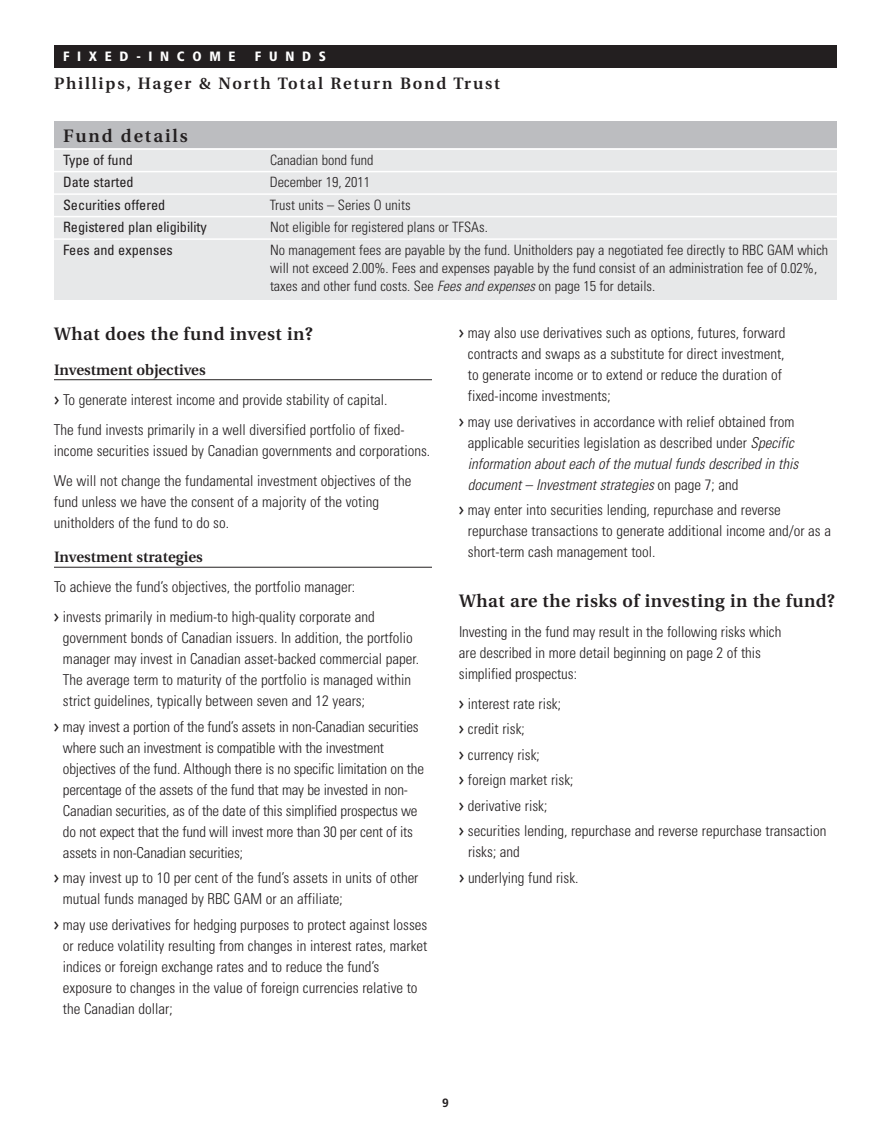
<style>
.page{position:relative;width:891px;height:1134px;background:#fff}
.page>*{position:absolute;margin:0;border:0;box-sizing:border-box;transform-origin:0 0}
.t1{font:600 18px "Utopia";letter-spacing:.025em;color:#231f20}
.t2{font:600 18px "Utopia";letter-spacing:.11em;color:#231f20}
.t3{font:600 16.5px "Utopia";letter-spacing:.11em;color:#231f20}
.t4{font:300 condensed 15px/21px "Univers LT Std";color:#231f20}
.t5{font:600 15px "Utopia";color:#231f20}
.t6{font:300 condensed 14.25px/18px "Univers LT Std";color:#231f20}
.t7{font:condensed 14.25px "Univers LT Std";color:#231f20}
.t8{font:900 condensed 13.5px "Frutiger";letter-spacing:.57em;color:#fff}
.t9{font:700 12px "Frutiger";color:#231f20}
.s1{font-style:italic}
.s2{font-family:"Meta Book LF";font-weight:400;font-stretch:normal}
</style>
<div class="page">
<div style="left:54px;top:45px;width:783px;height:23px;background:#231f20"></div>
<hr style="left:54px;top:379px;width:378px;height:1px;background:#231f20">
<hr style="left:54px;top:567px;width:378px;height:1px;background:#231f20">
<div style="left:54px;top:122px;width:783px;height:26px;background:#bcbdc0"></div>
<div style="left:54px;top:148px;width:783px;height:152px;background:#e7e8e9"></div>
<hr style="left:54px;top:148px;width:783px;height:2px;background:#fff">
<hr style="left:54px;top:171px;width:783px;height:1px;background:#fff">
<hr style="left:54px;top:193px;width:783px;height:2px;background:#fff">
<hr style="left:54px;top:216px;width:783px;height:1px;background:#fff">
<hr style="left:54px;top:238px;width:783px;height:2px;background:#fff">
<p class="t8" style="left:63px;top:51px;width:174px">FIXED-INCOME</p>
<p class="t8" style="left:255px;top:51px;width:73px">FUNDS</p>
<p class="t3" style="left:54px;top:76px;width:448px">Phillips, Hager &amp; North Total Return Bond Trust</p>
<p class="t2" style="left:63px;top:129px;width:126px">Fund details</p>
<p class="t7" style="left:63px;top:155px;width:72px">Type of fund</p>
<p class="t6" style="left:270px;top:152px;width:105px">Canadian bond fund</p>
<p class="t7" style="left:63px;top:177px;width:72px">Date started</p>
<p class="t6" style="left:270px;top:175px;width:102px">December 19, 2011</p>
<p class="t7" style="left:63px;top:200px;width:104px">Securities offered</p>
<p class="t6" style="left:270px;top:197px;width:142px">Trust units – Series O units</p>
<p class="t7" style="left:63px;top:222px;width:145px">Registered plan eligibility</p>
<p class="t6" style="left:270px;top:220px;width:219px">Not eligible for registered plans or TFSAs.</p>
<p class="t7" style="left:63px;top:245px;width:111px">Fees and expenses</p>
<p class="t6" style="left:270px;top:242px;width:560px">No management fees are payable by the fund. Unitholders pay a negotiated fee directly to RBC GAM which will not exceed 2.00%. Fees and expenses payable by the fund consist of an administration fee of 0.02%, taxes and other fund costs. See <span class="s1">Fees and expenses</span> on page 15 for details.</p>
<p class="t1" style="left:54px;top:327px;width:260px">What does the fund invest in?</p>
<p class="t5" style="left:54px;top:364px;width:153px">Investment objectives</p>
<p class="t4" style="left:54px;top:386px;width:352px;line-height:30px"><span class="s2">&gt;</span> To generate interest income and provide stability of capital.<br>The fund invests primarily in a well diversified portfolio of fixed-</p>
<p class="t4" style="left:54px;top:437px;width:378px;line-height:30px">income securities issued by Canadian governments and corporations.<br>We will not change the fundamental investment objectives of the</p>
<p class="t4" style="left:54px;top:492px;width:327px">fund unless we have the consent of a majority of the voting unitholders of the fund to do so.</p>
<p class="t5" style="left:54px;top:551px;width:150px">Investment strategies</p>
<p class="t4" style="left:54px;top:573px;width:322px;line-height:30px">To achieve the fund’s objectives, the portfolio manager:<br><span class="s2">&gt;</span> invests primarily in medium-to high-quality corporate and</p>
<p class="t4" style="left:63px;top:629px;width:358px">government bonds of Canadian issuers. In addition, the portfolio manager may invest in Canadian asset-backed commercial paper.<br>The average term to maturity of the portfolio is managed within strict guidelines, typically between seven and 12 years;</p>
<p class="t4" style="left:63px;top:717px;width:363px;text-indent:-9px"><span class="s2">&gt;</span> may invest a portion of the fund’s assets in non-Canadian securities where such an investment is compatible with the investment objectives of the fund. Although there is no specific limitation on the percentage of the assets of the fund that may be invested in non-Canadian securities, as of the date of this simplified prospectus we do not expect that the fund will invest more than 30 per cent of its assets in non-Canadian securities;</p>
<p class="t4" style="left:63px;top:869px;width:357px;text-indent:-9px"><span class="s2">&gt;</span> may invest up to 10 per cent of the fund’s assets in units of other mutual funds managed by RBC GAM or an affiliate;</p>
<p class="t4" style="left:63px;top:915px;width:366px;text-indent:-9px"><span class="s2">&gt;</span> may use derivatives for hedging purposes to protect against losses or reduce volatility resulting from changes in interest rates, market indices or foreign exchange rates and to reduce the fund’s exposure to changes in the value of foreign currencies relative to the Canadian dollar;</p>
<p class="t4" style="left:468px;top:324px;width:319px;text-indent:-9px"><span class="s2">&gt;</span> may also use derivatives such as options, futures, forward contracts and swaps as a substitute for direct investment, to generate income or to extend or reduce the duration of fixed-income investments;</p>
<p class="t4" style="left:468px;top:412px;width:332px;text-indent:-9px"><span class="s2">&gt;</span> may use derivatives in accordance with relief obtained from applicable securities legislation as described under <span class="s1">Specific information about each of the mutual funds described in this document – Investment strategies</span> on page 7; and</p>
<p class="t4" style="left:468px;top:501px;width:365px;text-indent:-9px"><span class="s2">&gt;</span> may enter into securities lending, repurchase and reverse repurchase transactions to generate additional income and/or as a short-term cash management tool.</p>
<p class="t1" style="left:459px;top:593px;width:377px">What are the risks of investing in the fund?</p>
<p class="t4" style="left:459px;top:622px;width:324px">Investing in the fund may result in the following risks which are described in more detail beginning on page 2 of this simplified prospectus:</p>
<p class="t4" style="left:459px;top:692px;width:369px;line-height:25.5px"><span class="s2">&gt;</span> interest rate risk;<br><span class="s2">&gt;</span> credit risk;<br><span class="s2">&gt;</span> currency risk;<br><span class="s2">&gt;</span> foreign market risk;<br><span class="s2">&gt;</span> derivative risk;<br><span class="s2">&gt;</span> securities lending, repurchase and reverse repurchase transaction</p>
<p class="t4" style="left:459px;top:840px;width:121px;line-height:25.5px;text-indent:9px">risks; and<br><span class="s2">&gt;</span> underlying fund risk.</p>
<p class="t9" style="left:442px;top:1098px;width:8px">9</p>
</div>
